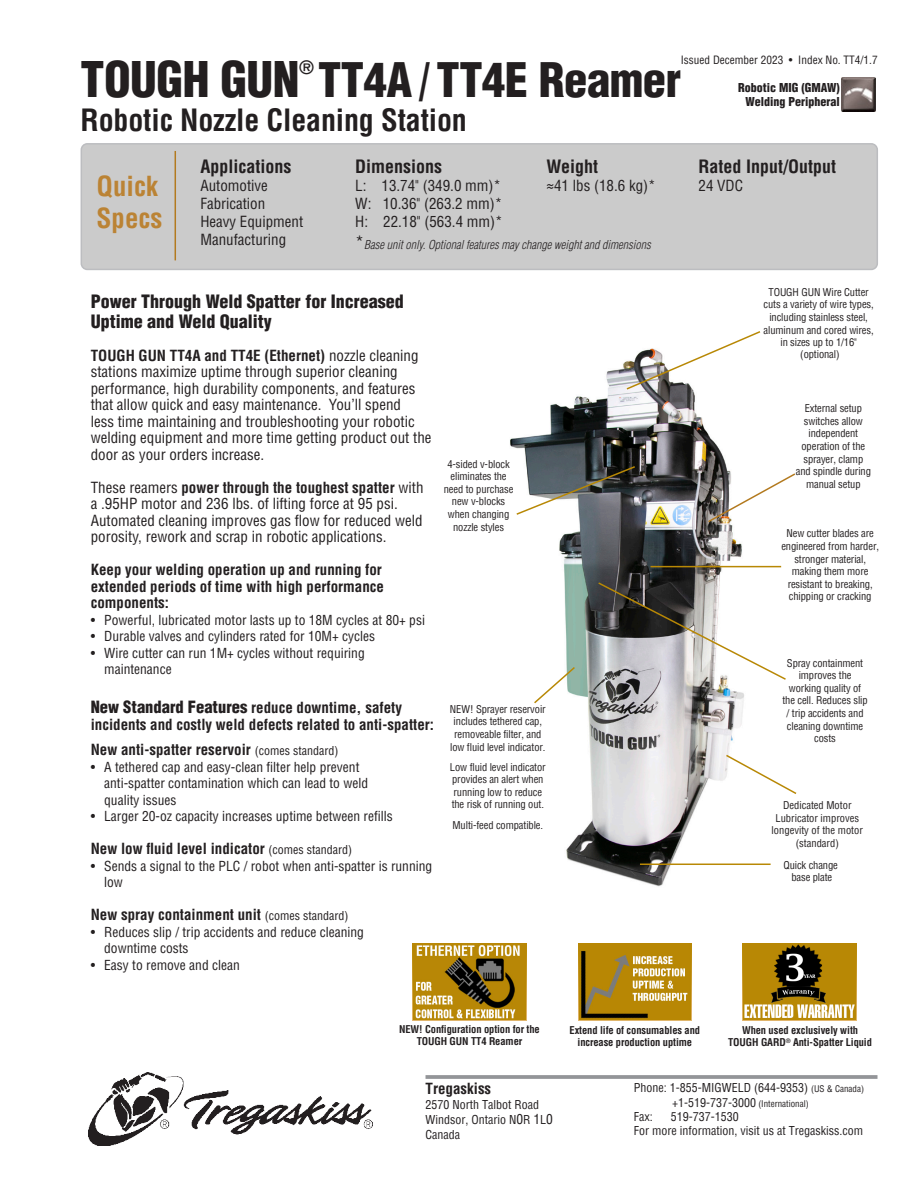
<style>
.page{position:relative;width:918px;height:1188px;background:#fff}
.page>*{position:absolute;margin:0;border:0;box-sizing:border-box;transform-origin:0 0}
.Product_Title{font:900 condensed 46.5px "Helvetica LT Std";letter-spacing:-.01em;color:#231f20}
.Product_Title-2{font:700 condensed 30px "Helvetica LT Std";letter-spacing:-.005em;color:#231f20}
.Quick_Specs{font:700 condensed 27px "Helvetica LT Std";color:#bb8334}
.t1{font:900 condensed 18px/19.5px "Helvetica LT Std";color:#231f20}
.Specifications{font:700 condensed 18px "Helvetica LT Std";color:#231f20}
.Product_Title-3{font:700 condensed 18px "Helvetica LT Std";color:#231f20}
.Specifications-2{font:condensed 15px/16.5px "Helvetica LT Std";color:#231f20}
.t2{font:700 condensed 15px/16.5px "Helvetica LT Std";color:#231f20}
.Contact_Information{font:700 condensed 15px "Helvetica";color:#231f20}
.t3{font:condensed 13.5px/16.5px "Helvetica LT Std";color:#231f20}
.Contact_Information-2{font:condensed 12px "Helvetica";color:#231f20}
.Specifications-3{font:italic 300 condensed 12px "Helvetica LT Std";color:#231f20}
.Product_Description{font:900 condensed 12px/14.4px "Helvetica LT Std";color:#231f20;text-align:right}
.Master_Date___Index{font:condensed 11.25px "Helvetica LT Std";color:#231f20}
.Features{font:condensed 10.5px/12.6px "Helvetica";letter-spacing:-.01em;color:#231f20;text-align:center}
.t4{font:700 condensed 10.5px/12.6px "Helvetica LT Std";letter-spacing:-.01em;color:#231f20;text-align:center}
.Copy_Text_INDENT{font:condensed 10.5px/12.6px "Helvetica";color:#231f20;text-align:center}
.s1{font-size:48px}
.s2{font-weight:700}
.s3{font-weight:400;font-style:normal;font-size:18px}
.s4{font-weight:900;font-size:16.5px}
.s5{font-weight:400;font-size:12px}
.s6{font-size:13.5px}
.s7{font-size:9px}
</style>
<div class="page">
<img style="left:510px;top:361px;width:264px;height:526px">
<div style="left:81px;top:144px;width:796px;height:125px;background:#cbcbcb;border-radius:6px"></div>
<div style="left:81px;top:143px;width:797px;height:127px;border:2px solid #bcbdc0;border-radius:6px"></div>
<hr style="left:175px;top:151px;width:1px;height:109px;background:#b37a1f">
<img style="left:841px;top:77px;width:35px;height:35px">
<svg style="left:426px;top:1075px;width:452px;height:4px;background:#999b9e"></svg>
<img style="left:578px;top:944px;width:114px;height:77px">
<svg style="left:626px;top:331px;width:135px;height:60px"></svg>
<img style="left:743px;top:944px;width:113px;height:77px">
<img style="left:413px;top:944px;width:113px;height:77px">
<img style="left:89px;top:1073px;width:283px;height:73px">
<hr style="left:651px;top:566px;width:130px;height:1px;background:#b88805">
<svg style="left:532px;top:665px;width:45px;height:40px"></svg>
<svg style="left:515px;top:465px;width:122px;height:51px"></svg>
<svg style="left:724px;top:753px;width:73px;height:43px"></svg>
<hr style="left:640px;top:864px;width:131px;height:1px;background:#b88805">
<svg style="left:597px;top:581px;width:189px;height:100px"></svg>
<svg style="left:706px;top:472px;width:90px;height:52px"></svg>
<p class="Master_Date___Index" style="left:681px;top:52px;width:198px">Issued December 2023 • Index No. TT4/1.7</p>
<p class="Product_Title" style="left:81px;top:50px;width:602px"><span class="s1">TOUGH GUN</span> TT4A / TT4E Reamer</p>
<p class="Product_Title-3" style="left:299px;top:56px;width:16px">®</p>
<p class="Product_Title-2" style="left:81px;top:102px;width:388px">Robotic Nozzle Cleaning Station</p>
<p class="Product_Description" style="left:738px;top:80px;width:103px">Robotic MIG (GMAW)<br>Welding Peripheral</p>
<p class="Quick_Specs" style="left:97px;top:169px;width:63px">Quick</p>
<p class="Quick_Specs" style="left:97px;top:201px;width:67px">Specs</p>
<p class="Specifications" style="left:200px;top:155px;width:93px">Applications</p>
<p class="Specifications-2" style="left:200px;top:177px;width:69px;line-height:18px">Automotive<br>Fabrication</p>
<p class="Specifications-2" style="left:200px;top:213px;width:104px">Heavy Equipment</p>
<p class="Specifications-2" style="left:200px;top:231px;width:87px">Manufacturing</p>
<p class="Specifications" style="left:546px;top:155px;width:53px">Weight</p>
<p class="Specifications-2" style="left:546px;top:177px;width:111px"><span class="s2">≈</span>41 lbs (18.6 kg)*</p>
<p class="Specifications" style="left:355px;top:155px;width:88px">Dimensions</p>
<p class="Specifications-2" style="left:355px;top:177px;width:147px">L: 13.74" (349.0 mm)*</p>
<p class="Specifications-2" style="left:355px;top:195px;width:149px;line-height:18px">W: 10.36" (263.2 mm)*<br>H: 22.18" (563.4 mm)*</p>
<p class="Specifications-3" style="left:355px;top:237px;width:297px"><span class="s3">*</span>Base unit only. Optional features may change weight and dimensions</p>
<p class="t1" style="left:91px;top:292px;width:315px">Power Through Weld Spatter for Increased<br>Uptime and Weld Quality</p>
<p class="Specifications-2" style="left:91px;top:347px;width:342px"><span class="s2">TOUGH GUN TT4A and TT4E (Ethernet)</span> nozzle cleaning stations maximize uptime through superior cleaning performance, high durability components, and features that allow quick and easy maintenance. You’ll spend<br>less time maintaining and troubleshooting your robotic welding equipment and more time getting product out the door as your orders increase.</p>
<p class="Specifications-2" style="left:91px;top:479px;width:334px">These reamers <span class="s2">power through the toughest spatter</span> with a .95HP motor and 236 lbs. of lifting force at 95 psi.<br>Automated cleaning improves gas flow for reduced weld porosity, rework and scrap in robotic applications.</p>
<p class="t2" style="left:91px;top:561px;width:295px">Keep your welding operation up and running for extended periods of time with high performance components:</p>
<p class="t3" style="left:91px;top:611px;width:336px">• Powerful, lubricated motor lasts up to 18M cycles at 80+ psi</p>
<p class="t3" style="left:91px;top:628px;width:286px">• Durable valves and cylinders rated for 10M+ cycles</p>
<p class="t3" style="left:104px;top:644px;width:262px;text-indent:-14px">• Wire cutter can run 1M+ cycles without requiring maintenance</p>
<p class="t2" style="left:91px;top:699px;width:345px"><span class="s4">New Standard Features</span> reduce downtime, safety incidents and costly weld defects related to anti-spatter:</p>
<p class="t2" style="left:91px;top:741px;width:249px">New anti-spatter reservoir <span class="s5">(comes standard)</span></p>
<p class="t3" style="left:104px;top:758px;width:265px;text-indent:-14px">• A tethered cap and easy-clean filter help prevent anti-spatter contamination which can lead to weld quality issues</p>
<p class="t3" style="left:91px;top:808px;width:304px">• Larger 20-oz capacity increases uptime between refills</p>
<p class="t2" style="left:91px;top:840px;width:263px">New low fluid level indicator <span class="s5">(comes standard)</span></p>
<p class="t3" style="left:104px;top:857px;width:330px;text-indent:-14px">• Sends a signal to the PLC / robot when anti-spatter is running low</p>
<p class="t2" style="left:91px;top:906px;width:259px">New spray containment unit <span class="s5">(comes standard)</span></p>
<p class="t3" style="left:104px;top:923px;width:261px;text-indent:-14px">• Reduces slip / trip accidents and reduce cleaning downtime costs</p>
<p class="t3" style="left:91px;top:956px;width:151px">• Easy to remove and clean</p>
<p class="Features" style="left:444px;top:457px;width:71px">4-sided v-block eliminates the need to purchase new v-blocks when changing nozzle styles</p>
<p class="Features" style="left:450px;top:702px;width:97px">NEW! Sprayer reservoir includes tethered cap, removeable filter, and low fluid level indicator.</p>
<p class="Features" style="left:450px;top:760px;width:97px;text-align:left">Low fluid level indicator provides an alert when running low to reduce the risk of running out.</p>
<p class="Features" style="left:453px;top:818px;width:92px">Multi-feed compatible.</p>
<p class="Specifications" style="left:699px;top:155px;width:139px">Rated Input/Output</p>
<p class="Specifications-2" style="left:699px;top:177px;width:46px">24 VDC</p>
<p class="Features" style="left:764px;top:286px;width:112px">TOUGH GUN Wire Cutter cuts a variety of wire types, including stainless steel, aluminum and cored wires, in sizes up to 1/16"</p>
<p class="Features" style="left:800px;top:348px;width:41px">(optional)</p>
<p class="Features" style="left:796px;top:402px;width:77px">External setup switches allow independent operation of the sprayer, clamp and spindle during manual setup</p>
<p class="Features" style="left:781px;top:527px;width:99px">New cutter blades are engineered from harder, stronger material, making them more resistant to breaking, chipping or cracking</p>
<p class="Features" style="left:782px;top:656px;width:87px">Spray containment improves the working quality of the cell. Reduces slip / trip accidents and cleaning downtime costs</p>
<p class="Copy_Text_INDENT" style="left:772px;top:799px;width:93px">Dedicated Motor<br>Lubricator improves longevity of the motor</p>
<p class="Copy_Text_INDENT" style="left:796px;top:837px;width:45px">(standard)</p>
<p class="Features" style="left:783px;top:858px;width:56px">Quick change base plate</p>
<p class="t4" style="left:399px;top:1023px;width:142px">NEW! Configuration option for the<br>TOUGH GUN TT4 Reamer</p>
<p class="Contact_Information" style="left:426px;top:1079px;width:67px">Tregaskiss</p>
<p class="Contact_Information-2" style="left:426px;top:1097px;width:115px">2570 North Talbot Road</p>
<p class="Contact_Information-2" style="left:426px;top:1112px;width:129px">Windsor, Ontario N<span class="s6">0</span>R <span class="s6">1</span>L<span class="s6">0</span></p>
<p class="Contact_Information-2" style="left:426px;top:1127px;width:36px">Canada</p>
<p class="t4" style="left:570px;top:1023px;width:132px">Extend life of consumables and increase production uptime</p>
<p class="t4" style="left:728px;top:1023px;width:145px">When used exclusively with<br>TOUGH GARD<sup>®</sup> Anti-Spatter Liquid</p>
<p class="Contact_Information-2" style="left:634px;top:1080px;width:232px">Phone: 1-855-MIGWELD (644-9353) <span class="s7">(US &amp; Canada)</span></p>
<p class="Contact_Information-2" style="left:672px;top:1094px;width:138px">+1-519-737-3000 <span class="s7">(International)</span></p>
<p class="Contact_Information-2" style="left:634px;top:1109px;width:20px">Fax:</p>
<p class="Contact_Information-2" style="left:671px;top:1109px;width:69px">519-737-1530</p>
<p class="Contact_Information-2" style="left:634px;top:1123px;width:231px">For more information, visit us at Tregaskiss.com</p>
</div>
